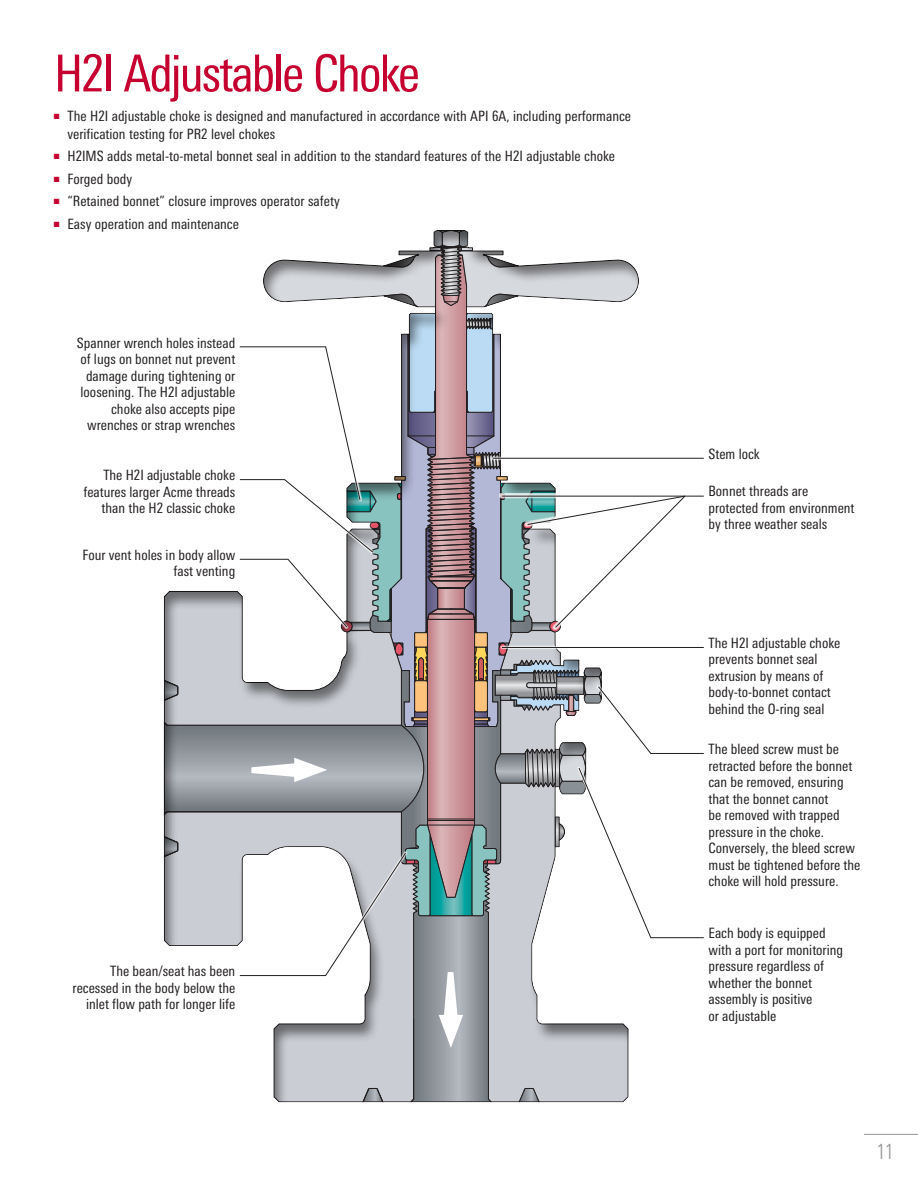
<style>
.page{position:relative;width:918px;height:1188px;background:#fff}
.page>*{position:absolute;margin:0;border:0;box-sizing:border-box;transform-origin:0 0}
.t1{font:condensed 51px "Univers Next Pro";letter-spacing:-.04em;color:#c5002e}
.t2{font:300 condensed 21px "Univers Next Pro";color:#949698}
.t3{font:condensed 14.25px/16.5px "Univers Next Pro";color:#231f20}
</style>
<div class="page">
<svg style="left:164px;top:230px;width:540px;height:872px"></svg>
<hr style="left:864px;top:1134px;width:54px;height:1px;background:#949698">
<h1 class="t1" style="left:54px;top:44px;width:368px">H2I Adjustable Choke</h1>
<p class="t3" style="left:68px;top:107px;width:565px;line-height:18px;text-indent:-14px"><sup>■</sup> The H2I adjustable choke is designed and manufactured in accordance with API 6A, including performance verification testing for PR2 level chokes</p>
<p class="t3" style="left:54px;top:148px;width:563px"><sup>■</sup> H2IMS adds metal-to-metal bonnet seal in addition to the standard features of the H2I adjustable choke</p>
<p class="t3" style="left:54px;top:170px;width:80px"><sup>■</sup> Forged body</p>
<p class="t3" style="left:54px;top:193px;width:287px"><sup>■</sup> “Retained bonnet” closure improves operator safety</p>
<p class="t3" style="left:54px;top:215px;width:186px"><sup>■</sup> Easy operation and maintenance</p>
<p class="t3" style="left:77px;top:334px;width:160px;text-align:right">Spanner wrench holes instead of lugs on bonnet nut prevent damage during tightening or loosening. The H2I adjustable choke also accepts pipe wrenches or strap wrenches</p>
<p class="t3" style="left:83px;top:467px;width:153px;text-align:right">The H2I adjustable choke features larger Acme threads than the H2 classic choke</p>
<p class="t3" style="left:82px;top:546px;width:154px;text-align:right">Four vent holes in body allow fast venting</p>
<p class="t3" style="left:73px;top:963px;width:164px;text-align:right">The bean/seat has been recessed in the body below the inlet flow path for longer life</p>
<p class="t3" style="left:709px;top:445px;width:53px">Stem lock</p>
<p class="t3" style="left:709px;top:483px;width:148px">Bonnet threads are protected from environment by three weather seals</p>
<p class="t3" style="left:709px;top:634px;width:133px">The H2I adjustable choke prevents bonnet seal extrusion by means of body-to-bonnet contact behind the O-ring seal</p>
<p class="t3" style="left:709px;top:741px;width:153px">The bleed screw must be retracted before the bonnet can be removed, ensuring that the bonnet cannot<br>be removed with trapped pressure in the choke.<br>Conversely, the bleed screw must be tightened before the choke will hold pressure.</p>
<p class="t3" style="left:709px;top:925px;width:136px">Each body is equipped with a port for monitoring pressure regardless of whether the bonnet assembly is positive<br>or adjustable</p>
<h2 class="t2" style="left:876px;top:1139px;width:19px">11</h2>
</div>
